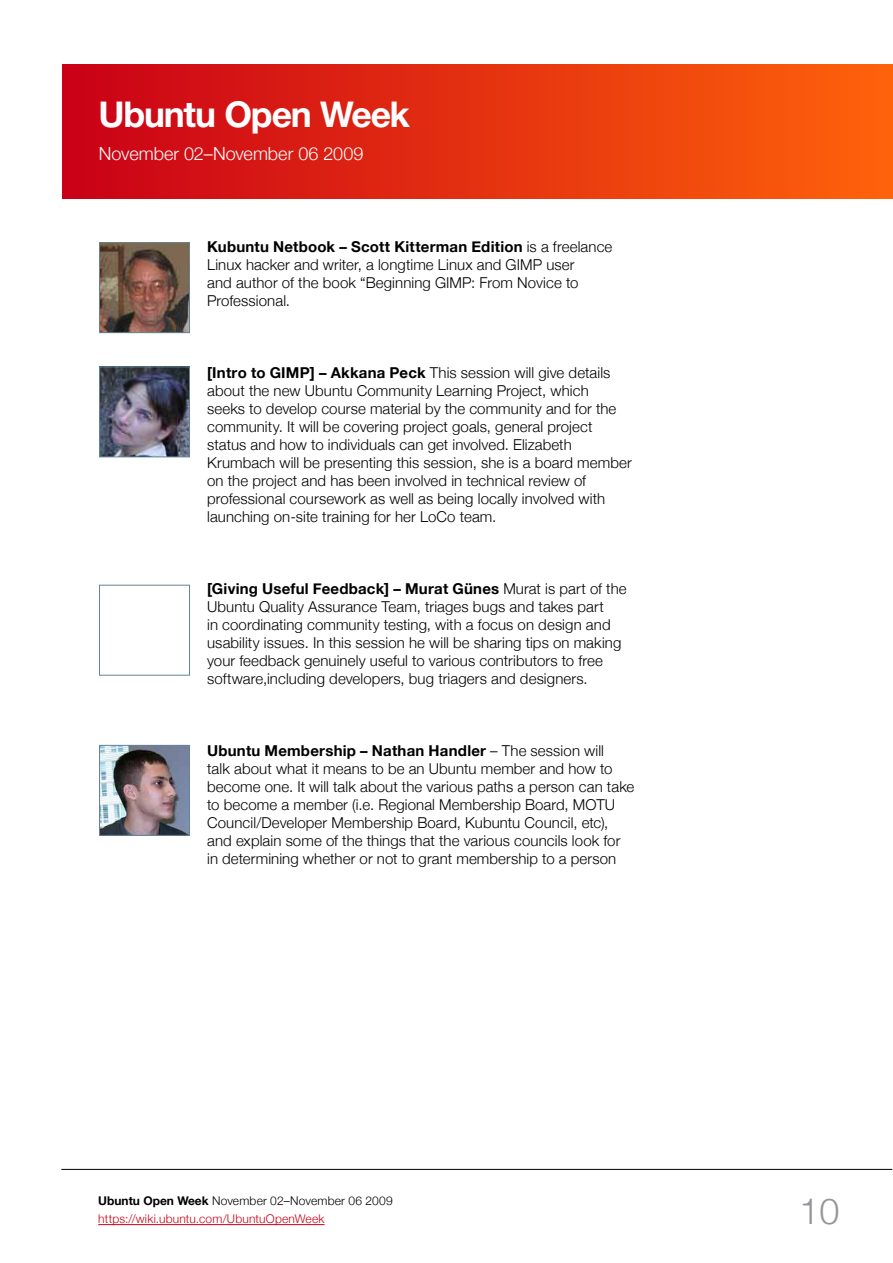
<style>
.page{position:relative;width:893px;height:1263px;background:#fff}
.page>*{position:absolute;margin:0;border:0;box-sizing:border-box;transform-origin:0 0}
.t1{font:700 36px "Neue Helvetica BQ";letter-spacing:-.03em;color:#fff}
.t2{font:300 36px "Helvetica Neue";color:#939598}
.t3{font:300 18px "Helvetica Neue";color:#fff}
.t4{font:300 15px/18px "Helvetica Neue";letter-spacing:.005em;color:#000}
.t5{font:300 12px/18px "Helvetica Neue";letter-spacing:.015em;color:#c90017}
.s1{font-weight:700}
.s2{font-weight:700;color:#000}
.s3{color:#000}
</style>
<div class="page">
<hr style="left:61px;top:1169px;width:831px;height:1px;background:#000">
<hr style="left:98px;top:1224px;width:227px;height:1px;background:#c90017">
<div style="left:62px;top:64px;width:831px;height:134px;background:linear-gradient(to right,#c90017,#ff630a)"></div>
<img style="left:101px;top:244px;width:87px;height:87px">
<div style="left:99px;top:242px;width:91px;height:91px;border:1px solid #658593"></div>
<div style="left:99px;top:585px;width:91px;height:90px;border:1px solid #658593"></div>
<img style="left:101px;top:369px;width:87px;height:86px">
<div style="left:99px;top:367px;width:91px;height:90px;border:1px solid #658593"></div>
<img style="left:101px;top:747px;width:87px;height:86px">
<div style="left:99px;top:745px;width:91px;height:90px;border:1px solid #658593"></div>
<h1 class="t1" style="left:99px;top:91px;width:313px">Ubuntu Open Week</h1>
<p class="t3" style="left:99px;top:142px;width:266px">November 02–November 06 2009</p>
<p class="t4" style="left:207px;top:238px;width:407px"><span class="s1">Kubuntu Netbook – Scott Kitterman Edition</span> is a freelance Linux hacker and writer, a longtime Linux and GIMP user<br>and author of the book “Beginning GIMP: From Novice to Professional.</p>
<p class="t4" style="left:207px;top:364px;width:426px"><span class="s1">[Intro to GIMP] – Akkana Peck</span> This session will give details about the new Ubuntu Community Learning Project, which<br>seeks to develop course material by the community and for the community. It will be covering project goals, general project status and how to individuals can get involved. Elizabeth Krumbach will be presenting this session, she is a board member on the project and has been involved in technical review of professional coursework as well as being locally involved with launching on-site training for her LoCo team.</p>
<p class="t4" style="left:207px;top:580px;width:421px"><span class="s1">[Giving Useful Feedback] – Murat Günes</span> Murat is part of the Ubuntu Quality Assurance Team, triages bugs and takes part<br>in coordinating community testing, with a focus on design and usability issues. In this session he will be sharing tips on making your feedback genuinely useful to various contributors to free software,including developers, bug triagers and designers.</p>
<p class="t4" style="left:207px;top:742px;width:429px"><span class="s1">Ubuntu Membership – Nathan Handler</span> – The session will<br>talk about what it means to be an Ubuntu member and how to become one. It will talk about the various paths a person can take to become a member (i.e. Regional Membership Board, MOTU Council/Developer Membership Board, Kubuntu Council, etc), and explain some of the things that the various councils look for in determining whether or not to grant membership to a person</p>
<p class="t5" style="left:98px;top:1192px;width:296px"><span class="s2">Ubuntu Open Week</span> <span class="s3">November 02–November 06 2009 </span>https://wiki.ubuntu.com/UbuntuOpenWeek</p>
<h1 class="t2" style="left:799px;top:1189px;width:42px">10</h1>
</div>
